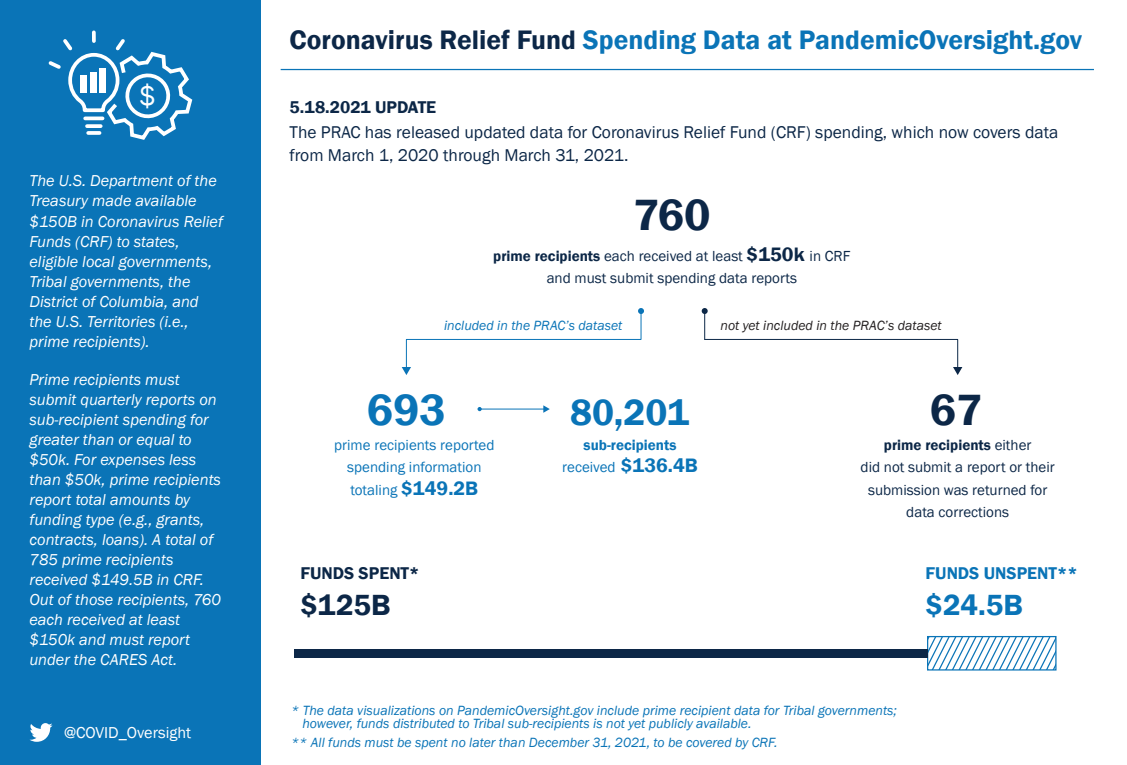
<style>
.page{position:relative;width:1127px;height:765px;background:#fff}
.page>*{position:absolute;margin:0;border:0;box-sizing:border-box;transform-origin:0 0}
.t1{font:600 45px "Franklin Gothic";color:#0c2747}
.t2{font:600 45px "Franklin Gothic";color:#0a74b7}
.t3{font:600 37.5px "Franklin Gothic";color:#0a74b7}
.t4{font:600 30px "Franklin Gothic";color:#0a74b7}
.t5{font:600 30px "Franklin Gothic";color:#0c2747}
.t6{font:30px "Franklin Gothic";color:#fff}
.t7{font:600 27.5px "Franklin Gothic";color:#0a74b7}
.t8{font:17.5px/22.5px "Franklin Gothic";color:#0c2747}
.t9{font:600 17.5px "Franklin Gothic";color:#0c2747}
.t10{font:600 17.5px "Franklin Gothic";color:#0a74b7}
.t11{font:italic 16.25px/20px "Franklin Gothic";color:#fff}
.t12{font:16.25px "Franklin Gothic";color:#fff}
.t13{font:15px/22.5px "Franklin Gothic";color:#0c2747;text-align:center}
.t14{font:15px/22.5px "Franklin Gothic";color:#0a74b7;text-align:center}
.t15{font:600 15px/22.5px "Franklin Gothic";color:#0a74b7;text-align:center}
.t16{font:italic 13.75px/13.8px "Franklin Gothic";color:#0a74b7}
.t17{font:italic 13.75px "Franklin Gothic";color:#231f20}
.s1{color:#0c2747}
.s2{font-weight:600}
.s3{font-weight:600;font-size:20px}
.s4{font-weight:400}
.s5{font-size:20px}
</style>
<div class="page">
<div style="left:0;top:0;width:261px;height:765px;background:#0a74b7"></div>
<svg style="left:29px;top:723px;width:24px;height:19px"></svg>
<hr style="left:281px;top:69px;width:813px;height:1px;background:#0a74b7">
<svg style="left:48px;top:32px;width:145px;height:108px"></svg>
<hr style="left:479px;top:409px;width:65px;height:1px;background:#0a74b7">
<svg style="left:543px;top:405px;width:7px;height:8px"></svg>
<svg style="left:477px;top:407px;width:5px;height:4px"></svg>
<svg style="left:702px;top:308px;width:260px;height:67px"></svg>
<svg style="left:402px;top:308px;width:242px;height:67px"></svg>
<svg style="left:929px;top:638px;width:125px;height:31px"></svg>
<div style="left:927px;top:636px;width:129px;height:35px;border:1px solid #0a74b7"></div>
<div style="left:294px;top:649px;width:633px;height:8px;background:#0c2747"></div>
<h3 class="t6" style="left:139px;top:78px;width:19px">$</h3>
<p class="t11" style="left:29px;top:171px;width:195px">The U.S. Department of the<br>Treasury made available $150B in Coronavirus Relief<br>Funds (CRF) to states, eligible local governments,<br>Tribal governments, the<br>District of Columbia, and the U.S. Territories (i.e., prime recipients).</p>
<p class="t11" style="left:29px;top:370px;width:193px">Prime recipients must submit quarterly reports on sub-recipient spending for greater than or equal to $50k. For expenses less than $50k, prime recipients report total amounts by funding type (e.g., grants, contracts, loans). A total of<br>785 prime recipients received $149.5B in CRF.<br>Out of those recipients, 760 each received at least $150k and must report under the CARES Act.</p>
<p class="t12" style="left:64px;top:722px;width:129px">@COVID_Oversight</p>
<h1 class="t7" style="left:289px;top:23px;width:794px"><span class="s1">Coronavirus Relief Fund</span> Spending Data at PandemicOversight.gov</h1>
<p class="t9" style="left:289px;top:96px;width:148px">5.18.2021 UPDATE</p>
<p class="t8" style="left:289px;top:121px;width:770px">The PRAC has released updated data for Coronavirus Relief Fund (CRF) spending, which now covers data from March 1, 2020 through March 31, 2021.</p>
<p class="t1" style="left:633px;top:188px;width:79px">760</p>
<p class="t13" style="left:493px;top:245px;width:358px"><span class="s2">prime recipients</span> each received at least <span class="s3">$150k</span> in CRF and must submit spending data reports</p>
<p class="t16" style="left:444px;top:319px;width:180px">included in the PRAC’s dataset</p>
<p class="t17" style="left:720px;top:317px;width:223px">not yet included in the PRAC’s dataset</p>
<p class="t2" style="left:367px;top:382px;width:81px">693</p>
<p class="t14" style="left:334px;top:434px;width:162px">prime recipients reported spending information totaling <span class="s3">$149.2B</span></p>
<p class="t9" style="left:300px;top:563px;width:121px">FUNDS SPENT*</p>
<p class="t5" style="left:300px;top:587px;width:92px">$125B</p>
<p class="t3" style="left:570px;top:389px;width:121px">80,201</p>
<p class="t15" style="left:562px;top:434px;width:137px">sub-recipients <span class="s4">received</span> <span class="s5">$136.4B</span></p>
<p class="t1" style="left:930px;top:382px;width:54px">67</p>
<p class="t13" style="left:860px;top:434px;width:196px"><span class="s2">prime recipients</span> either<br>did not submit a report or their submission was returned for data corrections</p>
<p class="t10" style="left:925px;top:563px;width:153px">FUNDS UNSPENT**</p>
<p class="t4" style="left:925px;top:587px;width:99px">$24.5B</p>
<p class="t16" style="left:302px;top:703px;width:596px;text-indent:-11px">* The data visualizations on PandemicOversight.gov include prime recipient data for Tribal governments; however, funds distributed to Tribal sub-recipients is not yet publicly available.</p>
<p class="t16" style="left:291px;top:736px;width:488px">** All funds must be spent no later than December 31, 2021, to be covered by CRF.</p>
</div>
